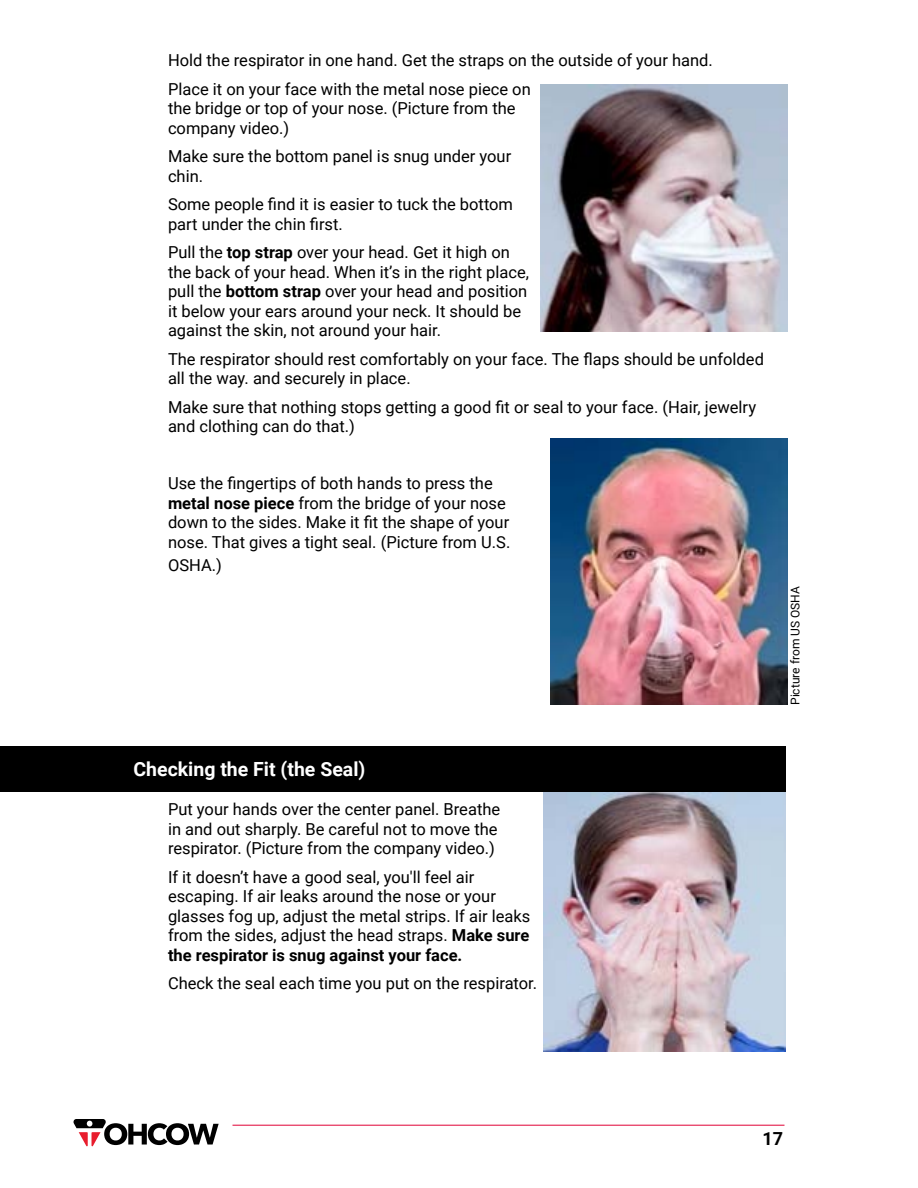
<style>
.page{position:relative;width:918px;height:1188px;background:#fff}
.page>*{position:absolute;margin:0;border:0;box-sizing:border-box;transform-origin:0 0}
.Section_Heading{font:700 19.5px "Roboto";color:#fff}
.t1{font:700 18px "Roboto";color:#000}
.Body_Text{font:16.5px/19.5px "Roboto";color:#000}
.Picture_Reference{font:12px "Roboto";color:#000}
.s1{font-weight:700}
</style>
<div class="page">
<svg style="left:73px;top:1119px;width:146px;height:27px"></svg>
<hr style="left:232px;top:1125px;width:552px;height:1px;background:#e00034">
<div style="left:0;top:747px;width:786px;height:45px;background:#000"></div>
<img style="left:544px;top:792px;width:242px;height:259px">
<img style="left:551px;top:438px;width:236px;height:267px">
<img style="left:540px;top:84px;width:248px;height:248px">
<p class="Body_Text" style="left:168px;top:50px;width:546px">Hold the respirator in one hand. Get the straps on the outside of your hand.</p>
<p class="Body_Text" style="left:168px;top:79px;width:364px">Place it on your face with the metal nose piece on the bridge or top of your nose. (Picture from the company video.)</p>
<p class="Body_Text" style="left:168px;top:146px;width:345px">Make sure the bottom panel is snug under your chin.</p>
<p class="Body_Text" style="left:168px;top:194px;width:347px">Some people find it is easier to tuck the bottom part under the chin first.</p>
<p class="Body_Text" style="left:168px;top:242px;width:363px">Pull the <span class="s1">top strap</span> over your head. Get it high on the back of your head. When it’s in the right place, pull the <span class="s1">bottom strap</span> over your head and position it below your ears around your neck. It should be against the skin, not around your hair.</p>
<p class="Body_Text" style="left:168px;top:349px;width:597px">The respirator should rest comfortably on your face. The flaps should be unfolded all the way. and securely in place.</p>
<p class="Body_Text" style="left:168px;top:397px;width:590px">Make sure that nothing stops getting a good fit or seal to your face. (Hair, jewelry and clothing can do that.)</p>
<p class="Body_Text" style="left:168px;top:473px;width:344px">Use the fingertips of both hands to press the <span class="s1">metal nose piece</span> from the bridge of your nose down to the sides. Make it fit the shape of your nose. That gives a tight seal. (Picture from U.S.</p>
<p class="Body_Text" style="left:168px;top:555px;width:55px">OSHA.)</p>
<p class="Section_Heading" style="left:134px;top:756px;width:233px">Checking the Fit (the Seal)</p>
<p class="Body_Text" style="left:168px;top:799px;width:334px">Put your hands over the center panel. Breathe in and out sharply. Be careful not to move the respirator. (Picture from the company video.)</p>
<p class="Body_Text" style="left:168px;top:867px;width:364px">If it doesn’t have a good seal, you'll feel air escaping. If air leaks around the nose or your glasses fog up, adjust the metal strips. If air leaks from the sides, adjust the head straps. <span class="s1">Make sure the respirator is snug against your face.</span></p>
<p class="Body_Text" style="left:168px;top:973px;width:371px">Check the seal each time you put on the respirator.</p>
<p class="Picture_Reference" style="left:787px;top:705px;width:120px;rotate:-90deg">Picture from US OSHA</p>
<p class="t1" style="left:762px;top:1125px;width:22px">17</p>
</div>
